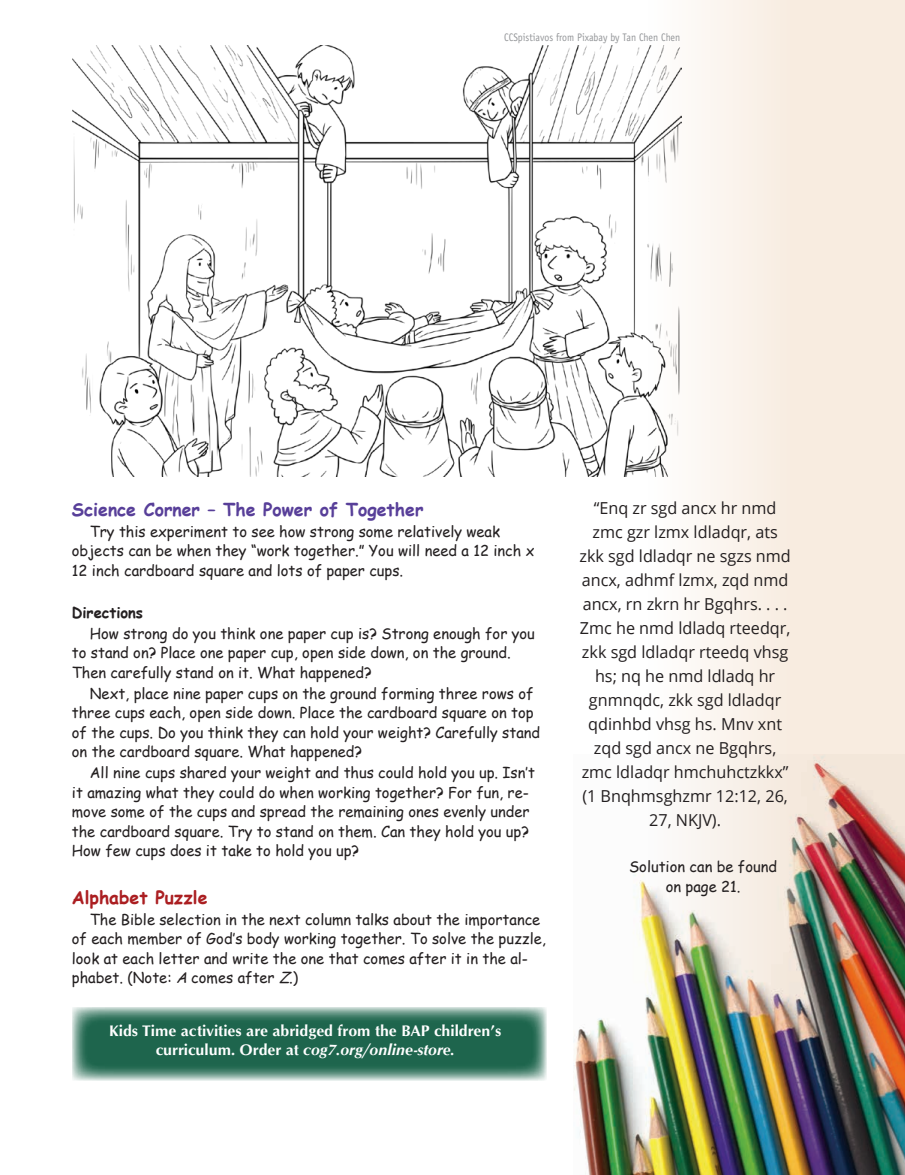
<style>
.page{position:relative;width:905px;height:1175px;background:#fff}
.page>*{position:absolute;margin:0;border:0;box-sizing:border-box;transform-origin:0 0}
.Kids_Time{font:700 18px "Comic Sans MS";color:#583f99}
.Kids_Time-2{font:700 18px "Comic Sans MS";color:#ab1e21}
.Kids_Time-3{font:16.5px/24px "Open Sans";color:#231f20;text-align:center}
.Article_-_Main_text{font:15.75px/19.5px "Optimum Bold DTC";color:#fff;text-align:center}
.Kids_Time-4{font:15px/19.5px "Comic Sans MS";color:#231f20}
.Kids_Time-5{font:700 15px "Comic Sans MS";color:#231f20}
.Credit_Line{font:10.95px "Officina Sans";color:#939598;scale:.9 1}
.s1{font-style:italic}
.s2{font-family:"Optimum Bold Italic DTC"}
</style>
<div class="page">
<div style="left:558px;top:0;width:346px;height:1174px;background:linear-gradient(to right,#fff,#f6e8d9)"></div>
<img style="left:573px;top:754px;width:331px;height:420px">
<svg style="left:72px;top:1007px;width:474px;height:73px;background:#3f7c67"></svg>
<img style="left:72px;top:45px;width:609px;height:431px">
<p class="Credit_Line" style="left:504px;top:31px;width:197px">CCSpistiavos from Pixabay by Tan Chen Chen</p>
<p class="Kids_Time" style="left:72px;top:496px;width:353px">Science Corner – The Power of Together</p>
<p class="Kids_Time-4" style="left:72px;top:521px;width:464px;text-indent:18px">Try this experiment to see how strong some relatively weak objects can be when they “work together.” You will need a 12 inch x<br>12 inch cardboard square and lots of paper cups.</p>
<p class="Kids_Time-5" style="left:72px;top:601px;width:73px">Directions</p>
<p class="Kids_Time-4" style="left:72px;top:623px;width:464px;text-indent:18px">How strong do you think one paper cup is? Strong enough for you to stand on? Place one paper cup, open side down, on the ground.<br>Then carefully stand on it. What happened?</p>
<p class="Kids_Time-4" style="left:72px;top:683px;width:470px;text-indent:18px">Next, place nine paper cups on the ground forming three rows of three cups each, open side down. Place the cardboard square on top of the cups. Do you think they can hold your weight? Carefully stand on the cardboard square. What happened?</p>
<p class="Kids_Time-4" style="left:72px;top:762px;width:464px;text-indent:18px">All nine cups shared your weight and thus could hold you up. Isn’t it amazing what they could do when working together? For fun, re&shy;move some of the cups and spread the remaining ones evenly under the cardboard square. Try to stand on them. Can they hold you up?<br>How few cups does it take to hold you up?</p>
<p class="Kids_Time-2" style="left:72px;top:883px;width:137px">Alphabet Puzzle</p>
<p class="Kids_Time-4" style="left:72px;top:908px;width:475px;text-indent:18px">The Bible selection in the next column talks about the importance of each member of God’s body working together. To solve the puzzle, look at each letter and write the one that comes after it in the al&shy;phabet. (Note: <span class="s1">A</span> comes after <span class="s1">Z</span>.)</p>
<p class="Article_-_Main_text" style="left:109px;top:1020px;width:394px">Kids Time activities are abridged from the BAP children’s curriculum. Order at <span class="s2">cog7.org/online-store.</span></p>
<p class="Kids_Time-3" style="left:579px;top:495px;width:213px">“Enq zr sgd ancx hr nmd zmc gzr lzmx ldladqr, ats zkk sgd ldladqr ne sgzs nmd ancx, adhmf lzmx, zqd nmd ancx, rn zkrn hr Bgqhrs. . . .<br>Zmc he nmd ldladq rteedqr, zkk sgd ldladqr rteedq vhsg hs; nq he nmd ldladq hr gnmnqdc, zkk sgd ldladqr qdinhbd vhsg hs. Mnv xnt zqd sgd ancx ne Bgqhrs, zmc ldladqr hmchuhctzkkx” (1 Bnqhmsghzmr 12:12, 26,<br>27, NKJV).</p>
<p class="Kids_Time-4" style="left:629px;top:856px;width:149px;text-align:center">Solution can be found on page 21.</p>
</div>
